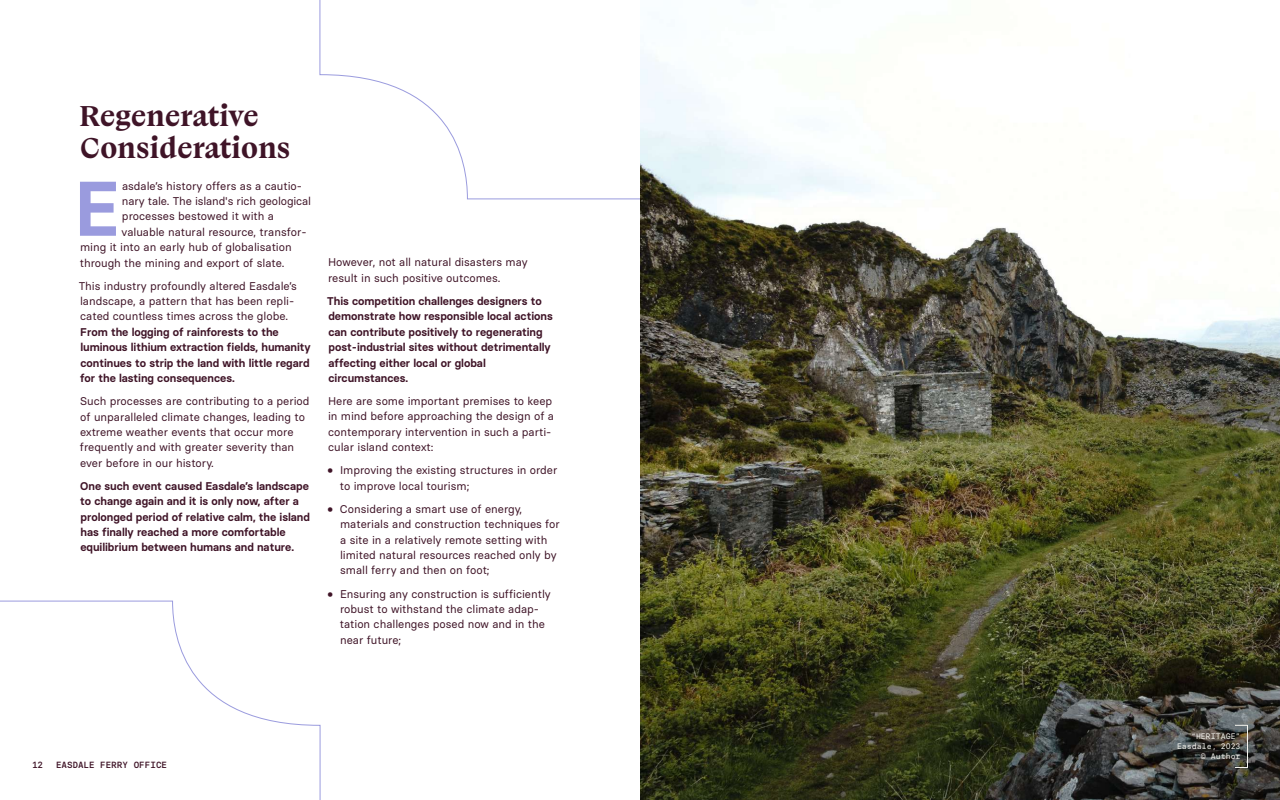
<style>
.page{position:relative;width:1280px;height:800px;background:#fff}
.page>*{position:absolute;margin:0;border:0;box-sizing:border-box;transform-origin:0 0}
.t1{font:600 77.2px "Basier Square Mono";color:#9a9bde}
.t2{font:700 30.7px/31.9px "Boogy Brut";color:#3f1427}
.t3{font:11.2px/15.4px "Basier Square";color:#3f1427}
.t4{font:600 11.2px/15.4px "Basier Square";color:#3f1427}
.t5{font:500 9px "Basier Square Mono";color:#3f1427}
.t6{font:8px/10px "Basier Square Mono";color:#f5f4ee;text-align:right}
.s1{font-family:"Boogy Brut";font-weight:300}
</style>
<div class="page">
<img style="left:641px;top:50px;width:639px;height:750px">
<div style="left:1234px;top:725px;width:14px;height:43px;border:1px solid #f5f4ee"></div>
<svg style="left:319px;top:0;width:322px;height:800px"></svg>
<h2 class="t2" style="left:80px;top:100px;width:212px">Regenerative<br>Considerations</h2>
<h1 class="t1" style="left:74px;top:161px;width:49px">E</h1>
<p class="t3" style="left:122px;top:178px;width:181px">asdale’s history offers as a cautio-</p>
<p class="t3" style="left:122px;top:193px;width:191px">nary tale. The island's rich geological</p>
<p class="t3" style="left:122px;top:209px;width:153px">processes bestowed it with a</p>
<p class="t3" style="left:122px;top:224px;width:187px">valuable natural resource, transfor-</p>
<p class="t3" style="left:80px;top:239px;width:213px">ming it into an early hub of globalisation</p>
<p class="t3" style="left:80px;top:255px;width:206px">through the mining and export of slate.</p>
<p class="t3" style="left:79px;top:278px;width:220px">This industry profoundly altered Easdale’s landscape, a pattern that has been repli&shy;cated countless times across the globe.</p>
<p class="t4" style="left:80px;top:324px;width:232px">From the logging of rainforests to the luminous lithium extraction fields, humanity continues to strip the land with little regard for the lasting consequences.</p>
<p class="t3" style="left:80px;top:393px;width:231px">Such processes are contributing to a period of unparalleled climate changes, leading to extreme weather events that occur more frequently and with greater severity than ever before in our history.</p>
<p class="t4" style="left:80px;top:478px;width:231px">One such event caused Easdale’s landscape to change again and it is only now, after a prolonged period of relative calm, the island has finally reached a more comfortable equilibrium between humans and nature.</p>
<p class="t3" style="left:328px;top:255px;width:201px">However, not all natural disasters may result in such positive outcomes.</p>
<p class="t4" style="left:327px;top:293px;width:227px">This competition challenges designers to demonstrate how responsible local actions can contribute positively to regenerating post-industrial sites without detrimentally affecting either local or global circumstances.</p>
<p class="t3" style="left:328px;top:393px;width:228px">Here are some important premises to keep in mind before approaching the design of a contemporary intervention in such a parti&shy;cular island context:</p>
<p class="t3" style="left:340px;top:463px;width:219px;text-indent:-12px"><span class="s1">•</span> Improving the existing structures in order to improve local tourism;</p>
<p class="t3" style="left:340px;top:501px;width:221px;text-indent:-13px"><span class="s1">•</span> Considering a smart use of energy, materials and construction techniques for a site in a relatively remote setting with limited natural resources reached only by small ferry and then on foot;</p>
<p class="t3" style="left:340px;top:586px;width:212px;text-indent:-12px"><span class="s1">•</span> Ensuring any construction is sufficiently robust to withstand the climate adap&shy;tation challenges posed now and in the near future;</p>
<p class="t5" style="left:32px;top:759px;width:13px">12</p>
<p class="t5" style="left:56px;top:759px;width:113px">EASDALE FERRY OFFICE</p>
<p class="t6" style="left:1177px;top:732px;width:65px">“HERITAGE”<br>Easdale, 2023 © Author</p>
</div>
